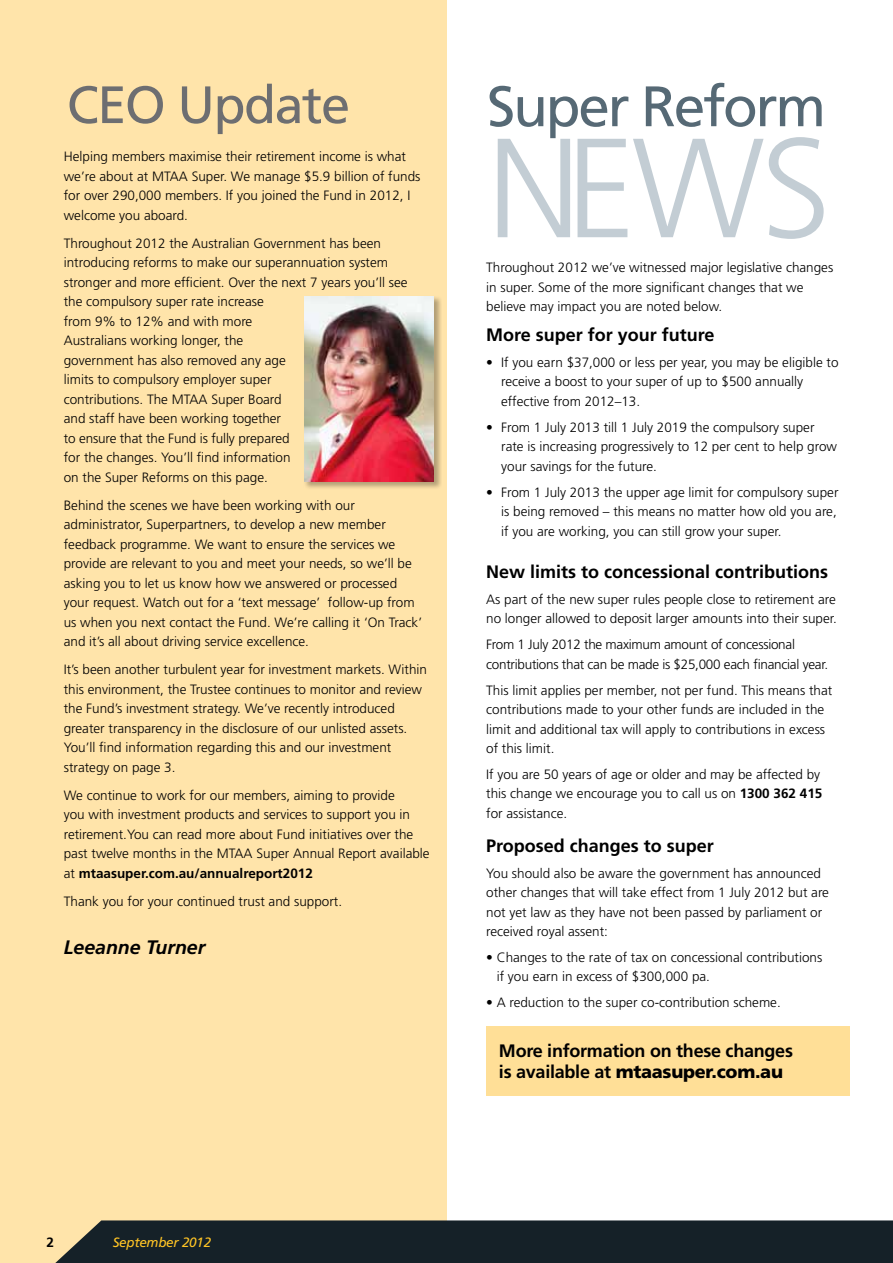
<style>
.page{position:relative;width:893px;height:1263px;background:#fff}
.page>*{position:absolute;margin:0;border:0;box-sizing:border-box;transform-origin:0 0}
.t1{font:300 141px "Frutiger";color:#c3cdd4}
.t2{font:57px "Frutiger";letter-spacing:-.04em;color:#566975}
.t3{font:52.5px "Frutiger";letter-spacing:-.03em;color:#6d6e71}
.t4{font:italic 700 19.5px "Frutiger";color:#000}
.t5{font:700 18px/21px "Frutiger";color:#000}
.t6{font:300 13.5px/19.5px "Frutiger";color:#000}
.t7{font:300 13.5px/19.5px "Frutiger";letter-spacing:-.02em;color:#000}
.t8{font:italic 13.5px "Frutiger";letter-spacing:-.02em;color:#ffc425}
.t9{font:700 13.5px "Frutiger";color:#000}
.s1{font-weight:700}
.s2{font-weight:900}
</style>
<div class="page">
<div style="left:0;top:0;width:447px;height:1263px;background:#ffe4aa"></div>
<div style="left:304px;top:296px;width:138px;height:194px;background:#000;opacity:.3"></div>
<img style="left:304px;top:296px;width:130px;height:185px">
<div style="left:486px;top:1026px;width:364px;height:70px;background:#ffdf97"></div>
<div style="left:55px;top:1220px;width:838px;height:43px;background:#152128"></div>
<h3 class="t3" style="left:67px;top:74px;width:285px">CEO Update</h3>
<p class="t6" style="left:64px;top:147px;width:358px">Helping members maximise their retirement income is what we’re about at MTAA Super. We manage $5.9 billion of funds for over 290,000 members. If you joined the Fund in 2012, I welcome you aboard.</p>
<p class="t6" style="left:64px;top:233px;width:345px">Throughout 2012 the Australian Government has been introducing reforms to make our superannuation system stronger and more efficient. Over the next 7 years you’ll see the compulsory super rate increase<br>from 9% to 12% and with more<br>Australians working longer, the<br>government has also removed any age<br>limits to compulsory employer super<br>contributions. The MTAA Super Board<br>and staff have been working together<br>to ensure that the Fund is fully prepared<br>for the changes. You’ll find information<br>on the Super Reforms on this page.</p>
<p class="t6" style="left:64px;top:495px;width:360px">Behind the scenes we have been working with our administrator, Superpartners, to develop a new member feedback programme. We want to ensure the services we provide are relevant to you and meet your needs, so we’ll be asking you to let us know how we answered or processed your request. Watch out for a ‘text message’ follow-up from us when you next contact the Fund. We’re calling it ‘On Track’ and it’s all about driving service excellence.</p>
<p class="t6" style="left:64px;top:660px;width:365px">It’s been another turbulent year for investment markets. Within this environment, the Trustee continues to monitor and review the Fund’s investment strategy. We’ve recently introduced greater transparency in the disclosure of our unlisted assets.<br>You’ll find information regarding this and our investment strategy on page 3.</p>
<p class="t6" style="left:64px;top:785px;width:367px">We continue to work for our members, aiming to provide<br>you with investment products and services to support you in retirement.You can read more about Fund initiatives over the past twelve months in the MTAA Super Annual Report available at <span class="s1">mtaasuper.com.au/annualreport2012</span></p>
<p class="t6" style="left:64px;top:891px;width:280px">Thank you for your continued trust and support.</p>
<h3 class="t4" style="left:64px;top:935px;width:143px">Leeanne Turner</h3>
<h2 class="t2" style="left:487px;top:73px;width:341px">Super Reform</h2>
<h1 class="t1" style="left:487px;top:109px;width:346px">NEWS</h1>
<p class="t6" style="left:486px;top:258px;width:349px">Throughout 2012 we’ve witnessed major legislative changes in super. Some of the more significant changes that we believe may impact you are noted below.</p>
<h3 class="t5" style="left:486px;top:324px;width:230px">More super for your future</h3>
<p class="t6" style="left:501px;top:352px;width:339px;text-indent:-15px">• If you earn $37,000 or less per year, you may be eligible to receive a boost to your super of up to $500 annually effective from 2012–13.</p>
<p class="t6" style="left:501px;top:417px;width:337px;text-indent:-15px">• From 1 July 2013 till 1 July 2019 the compulsory super rate is increasing progressively to 12 per cent to help grow your savings for the future.</p>
<p class="t6" style="left:501px;top:482px;width:339px;text-indent:-15px">• From 1 July 2013 the upper age limit for compulsory super is being removed – this means no matter how old you are, if you are working, you can still grow your super.</p>
<h3 class="t5" style="left:486px;top:561px;width:343px">New limits to concessional contributions</h3>
<p class="t6" style="left:486px;top:589px;width:352px">As part of the new super rules people close to retirement are no longer allowed to deposit larger amounts into their super.</p>
<p class="t7" style="left:486px;top:635px;width:343px">From 1 July 2012 the maximum amount of concessional contributions that can be made is $25,000 each financial year.</p>
<p class="t6" style="left:486px;top:680px;width:348px">This limit applies per member, not per fund. This means that contributions made to your other funds are included in the limit and additional tax will apply to contributions in excess of this limit.</p>
<p class="t6" style="left:486px;top:764px;width:338px">If you are 50 years of age or older and may be affected by this change we encourage you to call us on <span class="s1">1300 362 415 </span>for assistance.</p>
<h3 class="t5" style="left:486px;top:835px;width:229px">Proposed changes to super</h3>
<p class="t6" style="left:486px;top:863px;width:344px">You should also be aware the government has announced other changes that will take effect from 1 July 2012 but are not yet law as they have not been passed by parliament or received royal assent:</p>
<p class="t6" style="left:497px;top:947px;width:327px;text-indent:-11px">• Changes to the rate of tax on concessional contributions if you earn in excess of $300,000 pa.</p>
<p class="t6" style="left:486px;top:993px;width:296px">• A reduction to the super co-contribution scheme.</p>
<h3 class="t5" style="left:499px;top:1040px;width:296px">More information on these changes is available at <span class="s2">mtaasuper.com.au</span></h3>
<p class="t9" style="left:46px;top:1234px;width:9px">2</p>
<p class="t8" style="left:113px;top:1234px;width:100px">September 2012</p>
</div>
